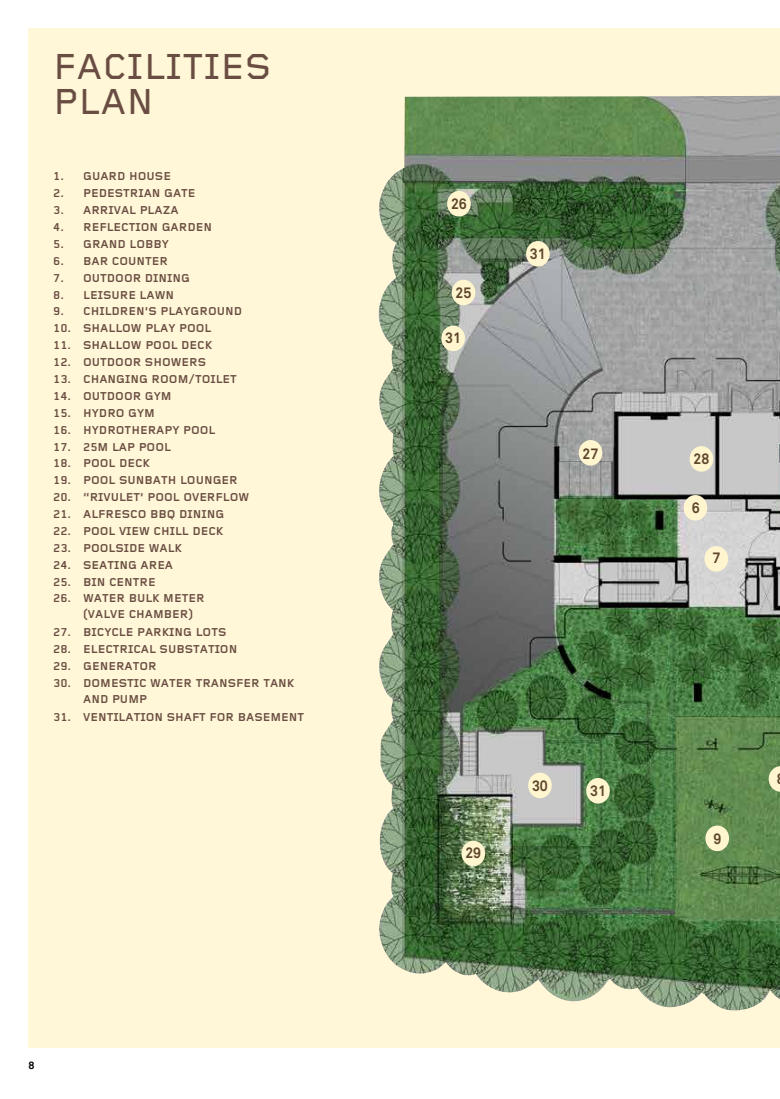
<style>
.page{position:relative;width:780px;height:1099px;background:#fff}
.page>*{position:absolute;margin:0;border:0;box-sizing:border-box;transform-origin:0 0}
.t1{font:500 37.5px/35px "Foundry Gridnik";letter-spacing:.01em;color:#6a4d42}
.t2{font:700 15px "Akkurat";color:#5d452b;scale:.93 1}
.t3{font:700 11.88px/15.6px "Foundry Gridnik";color:#6a4d42}
.t4{font:700 10.62px "Akkurat";color:#000}
</style>
<div class="page">
<div style="left:28px;top:28px;width:752px;height:1019px;background:#fff7d8"></div>
<img style="left:378px;top:96px;width:402px;height:915px">
<div style="left:683px;top:495px;width:24px;height:25px;background:#fff5cf;border-radius:50%"></div>
<div style="left:704px;top:546px;width:24px;height:25px;background:#fff5cf;border-radius:50%"></div>
<svg style="left:768px;top:766px;width:12px;height:25px"></svg>
<div style="left:705px;top:825px;width:24px;height:26px;background:#fff5cf;border-radius:50%"></div>
<div style="left:578px;top:440px;width:24px;height:25px;background:#fff5cf;border-radius:50%"></div>
<div style="left:451px;top:280px;width:24px;height:25px;background:#fff5cf;border-radius:50%"></div>
<div style="left:447px;top:191px;width:23px;height:25px;background:#fff5cf;border-radius:50%"></div>
<div style="left:526px;top:241px;width:23px;height:25px;background:#fff5cf;border-radius:50%"></div>
<div style="left:441px;top:325px;width:24px;height:26px;background:#fff5cf;border-radius:50%"></div>
<div style="left:689px;top:446px;width:24px;height:25px;background:#fff5cf;border-radius:50%"></div>
<div style="left:528px;top:772px;width:23px;height:26px;background:#fff5cf;border-radius:50%"></div>
<div style="left:586px;top:778px;width:23px;height:25px;background:#fff5cf;border-radius:50%"></div>
<div style="left:461px;top:840px;width:24px;height:26px;background:#fff5cf;border-radius:50%"></div>
<h1 class="t1" style="left:53px;top:51px;width:220px">FACILITIES<br>PLAN</h1>
<p class="t3" style="left:53px;top:169px;width:119px">1. GUARD HOUSE</p>
<p class="t3" style="left:53px;top:186px;width:144px">2. PEDESTRIAN GATE</p>
<p class="t3" style="left:53px;top:203px;width:127px">3. ARRIVAL PLAZA</p>
<p class="t3" style="left:53px;top:220px;width:160px">4. REFLECTION GARDEN</p>
<p class="t3" style="left:53px;top:237px;width:117px">5. GRAND LOBBY</p>
<p class="t3" style="left:53px;top:254px;width:116px">6. BAR COUNTER</p>
<p class="t3" style="left:53px;top:270px;width:138px">7. OUTDOOR DINING</p>
<p class="t3" style="left:53px;top:287px;width:122px">8. LEISURE LAWN</p>
<p class="t3" style="left:53px;top:304px;width:190px">9. CHILDREN’S PLAYGROUND</p>
<p class="t3" style="left:53px;top:321px;width:160px">10. SHALLOW PLAY POOL</p>
<p class="t3" style="left:53px;top:338px;width:160px">11. SHALLOW POOL DECK</p>
<p class="t3" style="left:53px;top:355px;width:154px">12. OUTDOOR SHOWERS</p>
<p class="t3" style="left:53px;top:372px;width:185px">13. CHANGING ROOM/TOILET</p>
<p class="t3" style="left:53px;top:389px;width:120px">14. OUTDOOR GYM</p>
<p class="t3" style="left:53px;top:405px;width:103px">15. HYDRO GYM</p>
<p class="t3" style="left:53px;top:422px;width:164px">16. HYDROTHERAPY POOL</p>
<p class="t3" style="left:53px;top:439px;width:119px">17. 25M LAP POOL</p>
<p class="t3" style="left:53px;top:456px;width:98px">18. POOL DECK</p>
<p class="t3" style="left:53px;top:473px;width:186px">19. POOL SUNBATH LOUNGER</p>
<p class="t3" style="left:53px;top:490px;width:197px">20. “RIVULET’ POOL OVERFLOW</p>
<p class="t3" style="left:53px;top:507px;width:173px">21. ALFRESCO BBQ DINING</p>
<p class="t3" style="left:53px;top:524px;width:172px">22. POOL VIEW CHILL DECK</p>
<p class="t3" style="left:53px;top:540px;width:130px">23. POOLSIDE WALK</p>
<p class="t3" style="left:53px;top:557px;width:121px">24. SEATING AREA</p>
<p class="t3" style="left:53px;top:574px;width:104px">25. BIN CENTRE</p>
<p class="t3" style="left:83px;top:591px;width:123px;text-indent:-30px">26. WATER BULK METER (VALVE CHAMBER)</p>
<p class="t3" style="left:53px;top:625px;width:175px">27. BICYCLE PARKING LOTS</p>
<p class="t3" style="left:53px;top:642px;width:186px">28. ELECTRICAL SUBSTATION</p>
<p class="t3" style="left:53px;top:659px;width:105px">29. GENERATOR</p>
<p class="t3" style="left:83px;top:675px;width:213px;text-indent:-30px">30. DOMESTIC WATER TRANSFER TANK<br>AND PUMP</p>
<p class="t3" style="left:53px;top:709px;width:252px">31. VENTILATION SHAFT FOR BASEMENT</p>
<p class="t4" style="left:28px;top:1058px;width:8px">8</p>
<p class="t2" style="left:451px;top:194px;width:19px">26</p>
<p class="t2" style="left:455px;top:283px;width:19px">25</p>
<p class="t2" style="left:445px;top:328px;width:19px">31</p>
<p class="t2" style="left:530px;top:244px;width:19px">31</p>
<p class="t2" style="left:582px;top:444px;width:19px">27</p>
<p class="t2" style="left:465px;top:843px;width:19px">29</p>
<p class="t2" style="left:532px;top:776px;width:19px">30</p>
<p class="t2" style="left:590px;top:781px;width:19px">31</p>
<p class="t2" style="left:693px;top:449px;width:19px">28</p>
<p class="t2" style="left:691px;top:498px;width:10px">6</p>
<p class="t2" style="left:712px;top:549px;width:10px">7</p>
<p class="t2" style="left:713px;top:829px;width:10px">9</p>
</div>
